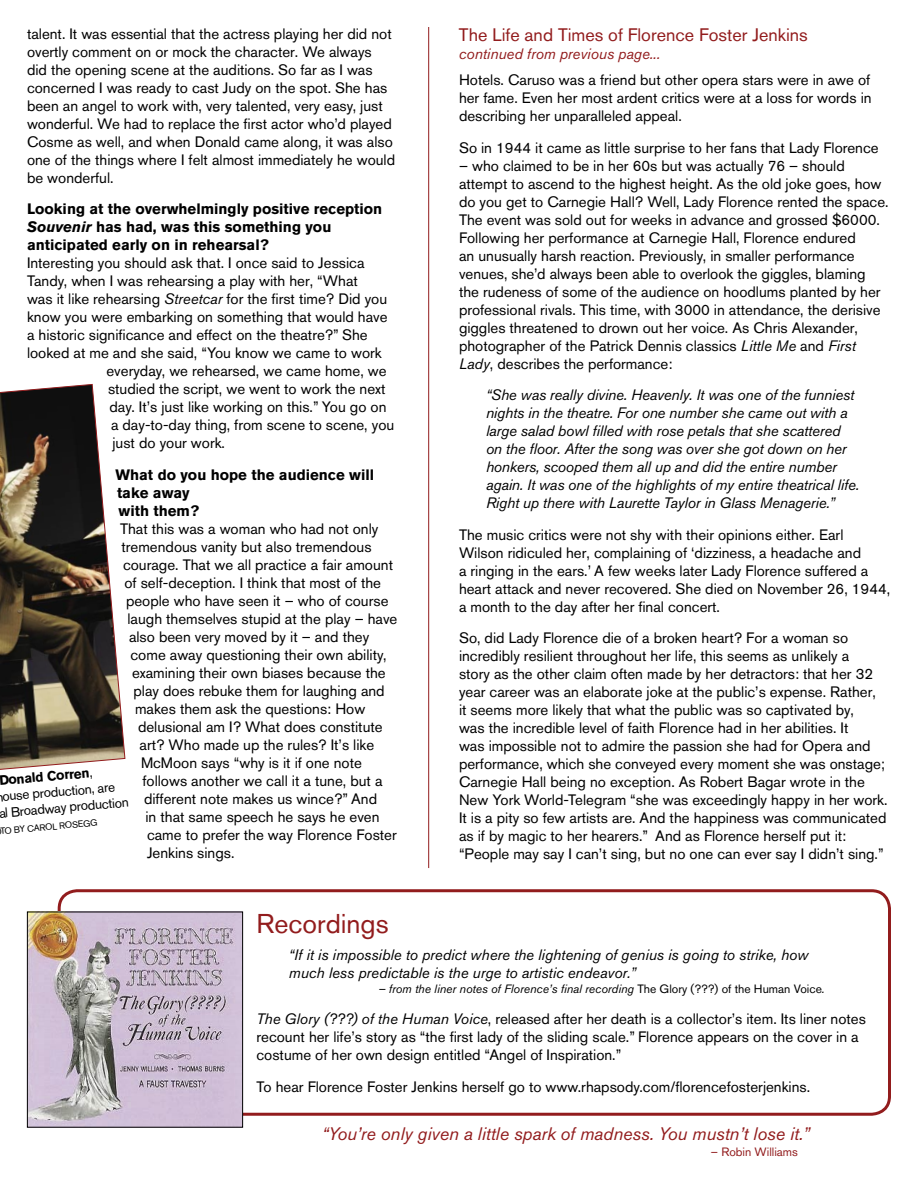
<style>
.page{position:relative;width:918px;height:1188px;background:#fff}
.page>*{position:absolute;margin:0;border:0;box-sizing:border-box;transform-origin:0 0}
.t1{font:27px "Akzidenz Grotesk BQ";color:#921c1d}
.t2{font:italic 18px "Akzidenz Grotesk BQ";color:#921c1d}
.t3{font:18px "Akzidenz Grotesk BQ";color:#921c1d}
.t4{font:15px/18px "Akzidenz Grotesk BQ";color:#000}
.t5{font:italic 15px/18px "Akzidenz Grotesk BQ";letter-spacing:-.01em;color:#000}
.t6{font:700 15px/18px "Akzidenz Grotesk BQ";color:#000}
.t7{font:italic 15px "Akzidenz Grotesk BQ";color:#921c1d}
.t8{font:13.5px/16.2px "Akzidenz Grotesk BQ";color:#000;text-align:center}
.t9{font:700 13.5px "Akzidenz Grotesk BQ";color:#000}
.t10{font:italic 12px "Akzidenz Grotesk BQ";color:#000}
.t11{font:12px "Akzidenz Grotesk BQ";color:#921c1d}
.t12{font:9px "Akzidenz Grotesk BQ";color:#000}
.s1{font-style:italic}
.s2{font-weight:400}
.s3{font-style:normal}
</style>
<div class="page">
<svg style="left:56px;top:889px;width:835px;height:225px"></svg>
<img style="left:29px;top:914px;width:212px;height:212px">
<div style="left:27px;top:912px;width:216px;height:216px;border:1px solid #000"></div>
<hr style="left:428px;top:27px;width:1px;height:841px;background:#921c1d">
<svg style="left:0;top:384px;width:126px;height:386px;background:#595248"></svg>
<p class="t4" style="left:27px;top:24px;width:370px">talent. It was essential that the actress playing her did not overtly comment on or mock the character. We always did the opening scene at the auditions. So far as I was concerned I was ready to cast Judy on the spot. She has been an angel to work with, very talented, very easy, just wonderful. We had to replace the first actor who’d played Cosme as well, and when Donald came along, it was also one of the things where I felt almost immediately he would be wonderful.</p>
<p class="t6" style="left:27px;top:200px;width:357px">Looking at the overwhelmingly positive reception<br><span class="s1">Souvenir</span> has had, was this something you anticipated early on in rehearsal?</p>
<p class="t4" style="left:27px;top:254px;width:339px">Interesting you should ask that. I once said to Jessica</p>
<p class="t4" style="left:27px;top:272px;width:332px">Tandy, when I was rehearsing a play with her, “What</p>
<p class="t4" style="left:27px;top:290px;width:362px">was it like rehearsing <span class="s1">Streetcar</span> for the first time? Did you</p>
<p class="t4" style="left:27px;top:308px;width:362px">know you were embarking on something that would have</p>
<p class="t4" style="left:27px;top:326px;width:342px">a historic significance and effect on the theatre?” She</p>
<p class="t4" style="left:27px;top:344px;width:356px">looked at me and she said, “You know we came to work</p>
<p class="t4" style="left:107px;top:362px;width:282px">everyday, we rehearsed, we came home, we</p>
<p class="t4" style="left:108px;top:380px;width:279px">studied the script, we went to work the next</p>
<p class="t4" style="left:110px;top:398px;width:279px">day. It’s just like working on this.” You go on</p>
<p class="t4" style="left:111px;top:416px;width:285px">a day-to-day thing, from scene to scene, you</p>
<p class="t4" style="left:113px;top:434px;width:114px">just do your work.</p>
<p class="t6" style="left:116px;top:465px;width:260px">What do you hope the audience will take away</p>
<p class="t6" style="left:119px;top:501px;width:82px">with them?</p>
<p class="t4" style="left:120px;top:519px;width:260px">That this was a woman who had not only</p>
<p class="t4" style="left:122px;top:537px;width:252px">tremendous vanity but also tremendous</p>
<p class="t4" style="left:123px;top:555px;width:272px">courage. That we all practice a fair amount</p>
<p class="t4" style="left:125px;top:573px;width:258px">of self-deception. I think that most of the</p>
<p class="t4" style="left:126px;top:591px;width:264px">people who have seen it – who of course</p>
<p class="t4" style="left:128px;top:609px;width:271px">laugh themselves stupid at the play – have</p>
<p class="t4" style="left:129px;top:627px;width:242px">also been very moved by it – and they</p>
<p class="t4" style="left:131px;top:645px;width:258px">come away questioning their own ability,</p>
<p class="t4" style="left:132px;top:663px;width:255px">examining their own biases because the</p>
<p class="t4" style="left:134px;top:681px;width:253px">play does rebuke them for laughing and</p>
<p class="t4" style="left:135px;top:699px;width:232px">makes them ask the questions: How</p>
<p class="t4" style="left:138px;top:717px;width:246px">delusional am I? What does constitute</p>
<p class="t4" style="left:140px;top:735px;width:236px">art? Who made up the rules? It’s like</p>
<p class="t4" style="left:141px;top:753px;width:222px">McMoon says “why is it if one note</p>
<p class="t4" style="left:143px;top:771px;width:242px">follows another we call it a tune, but a</p>
<p class="t4" style="left:144px;top:789px;width:235px">different note makes us wince?” And</p>
<p class="t4" style="left:146px;top:807px;width:236px">in that same speech he says he even</p>
<p class="t4" style="left:147px;top:825px;width:251px">came to prefer the way Florence Foster</p>
<p class="t4" style="left:147px;top:843px;width:89px">Jenkins sings.</p>
<p class="t9" style="left:-2px;top:773px;width:95px;rotate:-5deg">Donald Corren<span class="s2">,</span></p>
<p class="t8" style="left:-3px;top:789px;width:132px;rotate:-5deg">ouse production, are<br>al Broadway production</p>
<p class="t12" style="left:0;top:826px;width:99px;rotate:-5deg">TO BY CAROL ROSEGG</p>
<p class="t3" style="left:459px;top:24px;width:350px">The Life and Times of Florence Foster Jenkins</p>
<p class="t7" style="left:459px;top:45px;width:203px">continued from previous page...</p>
<p class="t4" style="left:459px;top:71px;width:414px;text-align:justify">Hotels. Caruso was a friend but other opera stars were in awe of her fame. Even her most ardent critics were at a loss for words in describing her unparalleled appeal.</p>
<p class="t4" style="left:459px;top:138px;width:421px">So in 1944 it came as little surprise to her fans that Lady Florence</p>
<p class="t4" style="left:459px;top:156px;width:431px">– who claimed to be in her 60s but was actually 76 – should attempt to ascend to the highest height. As the old joke goes, how do you get to Carnegie Hall? Well, Lady Florence rented the space.<br>The event was sold out for weeks in advance and grossed $6000.<br>Following her performance at Carnegie Hall, Florence endured<br>an unusually harsh reaction. Previously, in smaller performance venues, she’d always been able to overlook the giggles, blaming the rudeness of some of the audience on hoodlums planted by her professional rivals. This time, with 3000 in attendance, the derisive giggles threatened to drown out her voice. As Chris Alexander, photographer of the Patrick Dennis classics <span class="s1">Little Me</span> and <span class="s1">First Lady</span>, describes the performance:</p>
<p class="t5" style="left:486px;top:386px;width:375px">“She was really divine. Heavenly. It was one of the funniest nights in the theatre. For one number she came out with a large salad bowl filled with rose petals that she scattered on the floor. After the song was over she got down on her honkers, scooped them all up and did the entire number again. It was one of the highlights of my entire theatrical life.<br>Right up there with Laurette Taylor in Glass Menagerie.”</p>
<p class="t4" style="left:459px;top:525px;width:433px">The music critics were not shy with their opinions either. Earl Wilson ridiculed her, complaining of ‘dizziness, a headache and<br>a ringing in the ears.’ A few weeks later Lady Florence suffered a heart attack and never recovered. She died on November 26, 1944, a month to the day after her final concert.</p>
<p class="t4" style="left:459px;top:629px;width:430px">So, did Lady Florence die of a broken heart? For a woman so incredibly resilient throughout her life, this seems as unlikely a<br>story as the other claim often made by her detractors: that her 32 year career was an elaborate joke at the public’s expense. Rather,<br>it seems more likely that what the public was so captivated by,<br>was the incredible level of faith Florence had in her abilities. It<br>was impossible not to admire the passion she had for Opera and performance, which she conveyed every moment she was onstage; Carnegie Hall being no exception. As Robert Bagar wrote in the New York World-Telegram “she was exceedingly happy in her work.<br>It is a pity so few artists are. And the happiness was communicated as if by magic to her hearers.” And as Florence herself put it: “People may say I can’t sing, but no one can ever say I didn’t sing.”</p>
<p class="t1" style="left:257px;top:908px;width:134px">Recordings</p>
<p class="t5" style="left:289px;top:946px;width:521px">“If it is impossible to predict where the lightening of genius is going to strike, how much less predictable is the urge to artistic endeavor.”</p>
<p class="t10" style="left:378px;top:981px;width:448px">– from the liner notes of Florence’s final recording <span class="s3">The Glory (???) of the Human Voice</span>.</p>
<p class="t4" style="left:257px;top:1010px;width:611px"><span class="s1">The Glory (???) of the Human Voice</span>, released after her death is a collector’s item. Its liner notes recount her life’s story as “the first lady of the sliding scale.” Florence appears on the cover in a costume of her own design entitled “Angel of Inspiration.”</p>
<p class="t4" style="left:257px;top:1077px;width:555px">To hear Florence Foster Jenkins herself go to www.rhapsody.com/florencefosterjenkins.</p>
<p class="t2" style="left:322px;top:1123px;width:489px">“You’re only given a little spark of madness. You mustn’t lose it.”</p>
<p class="t11" style="left:711px;top:1145px;width:88px">– Robin Williams</p>
</div>
